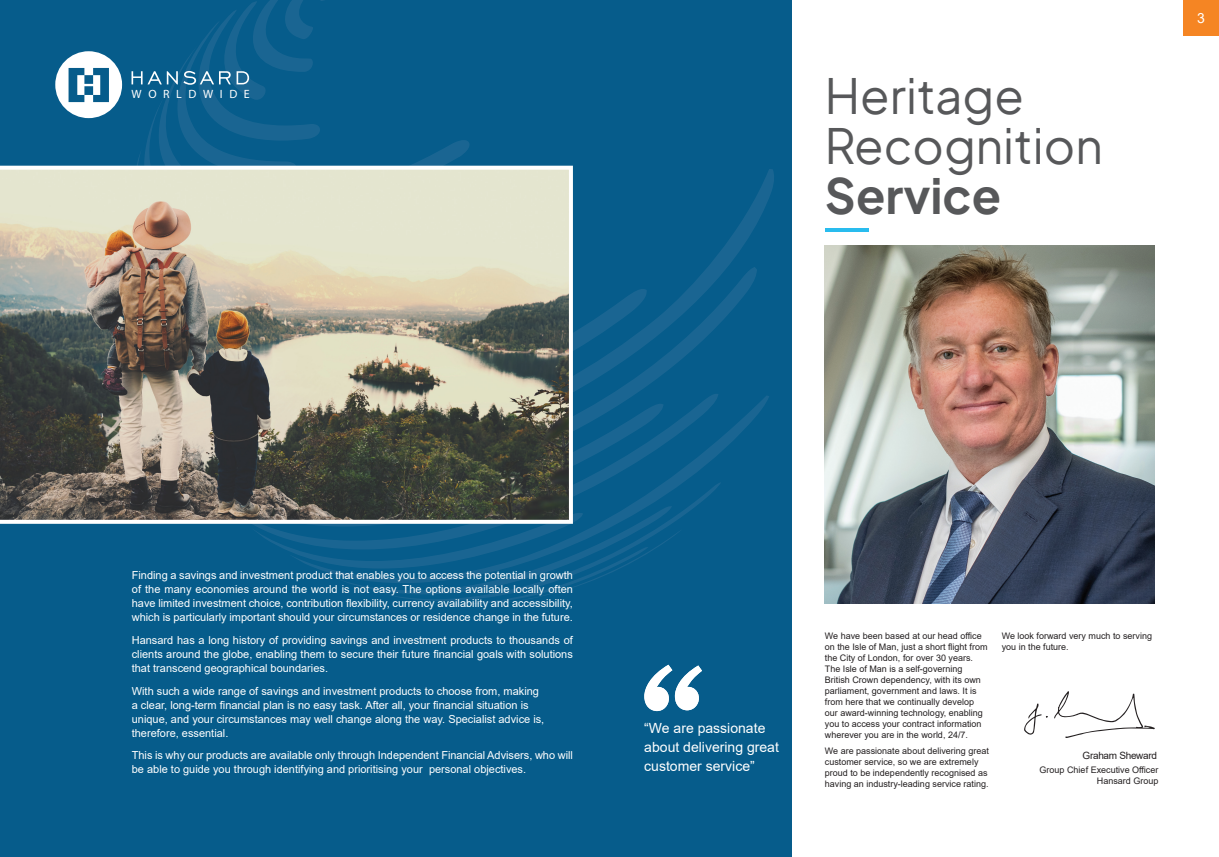
<style>
.page{position:relative;width:1219px;height:857px;background:#fff}
.page>*{position:absolute;margin:0;border:0;box-sizing:border-box;transform-origin:0 0}
.Titles_White{font:48px "Plus Jakarta Sans";color:#57585a}
.Titles_White-2{font:700 48px "Plus Jakarta Sans";color:#57585a}
.middle_size_intro{font:14px/19px "Arial";color:#fff}
.t1{font:12px "Myriad Pro";letter-spacing:.55em;color:#fff}
.MIDDLE_SIZE_PARA{font:11px/14px "Arial";color:#fff;text-align:justify}
.Subtitles_White{font:10px "Arial";letter-spacing:-.03em;color:#231f20}
.large_para_text{font:9px/11px "Arial";color:#231f20}
</style>
<div class="page">
<div style="left:0;top:0;width:792px;height:856px;background:#065c8b"></div>
<svg style="left:123px;top:0;width:651px;height:604px"></svg>
<img style="left:825px;top:245px;width:330px;height:358px">
<svg style="left:1024px;top:703px;width:24px;height:31px"></svg>
<svg style="left:1054px;top:691px;width:101px;height:46px"></svg>
<svg style="left:644px;top:664px;width:58px;height:46px"></svg>
<svg style="left:55px;top:51px;width:67px;height:67px"></svg>
<svg style="left:132px;top:71px;width:99px;height:14px"></svg>
<svg style="left:237px;top:71px;width:12px;height:13px"></svg>
<img style="left:0;top:166px;width:573px;height:357px">
<hr style="left:825px;top:228px;width:43px;height:3px;background:#29bcee">
<div style="left:1183px;top:0;width:36px;height:36px;background:#f58523"></div>
<p class="t1" style="left:132px;top:86px;width:120px">WORLDWIDE</p>
<p class="Titles_White" style="left:825px;top:56px;width:200px">Heritage</p>
<p class="Titles_White" style="left:825px;top:106px;width:279px">Recognition</p>
<p class="Titles_White-2" style="left:825px;top:153px;width:178px">Service</p>
<p class="middle_size_intro" style="left:1197px;top:8px;width:9px">3</p>
<p class="MIDDLE_SIZE_PARA" style="left:132px;top:568px;width:443px">Finding a savings and investment product that enables you to access the potential in growth of the many economies around the world is not easy. The options available locally often have limited investment choice, contribution flexibility, currency availability and accessibility, which is particularly important should your circumstances or residence change in the future.</p>
<p class="MIDDLE_SIZE_PARA" style="left:132px;top:632px;width:443px">Hansard has a long history of providing savings and investment products to thousands of clients around the globe, enabling them to secure their future financial goals with solutions that transcend geographical boundaries.</p>
<p class="MIDDLE_SIZE_PARA" style="left:132px;top:683px;width:409px">With such a wide range of savings and investment products to choose from, making</p>
<p class="MIDDLE_SIZE_PARA" style="left:132px;top:697px;width:398px">a clear, long-term financial plan is no easy task. After all, your financial situation is</p>
<p class="MIDDLE_SIZE_PARA" style="left:132px;top:711px;width:414px">unique, and your circumstances may well change along the way. Specialist advice is,</p>
<p class="MIDDLE_SIZE_PARA" style="left:132px;top:725px;width:98px">therefore, essential.</p>
<p class="MIDDLE_SIZE_PARA" style="left:132px;top:747px;width:443px">This is why our products are available only through Independent Financial Advisers, who will be able to guide you through identifying and prioritising your personal objectives.</p>
<p class="middle_size_intro" style="left:644px;top:717px;width:136px">“We are passionate about delivering great customer service”</p>
<p class="large_para_text" style="left:825px;top:629px;width:164px">We have been based at our head office on the Isle of Man, just a short flight from the City of London, for over 30 years.<br>The Isle of Man is a self-governing British Crown dependency, with its own parliament, government and laws. It is from here that we continually develop our award-winning technology, enabling you to access your contract information wherever you are in the world, 24/7.</p>
<p class="large_para_text" style="left:825px;top:745px;width:165px">We are passionate about delivering great customer service, so we are extremely proud to be independently recognised as having an industry-leading service rating.</p>
<p class="large_para_text" style="left:1002px;top:629px;width:152px">We look forward very much to serving you in the future.</p>
<p class="Subtitles_White" style="left:1083px;top:747px;width:76px">Graham Sheward</p>
<p class="large_para_text" style="left:1040px;top:763px;width:120px">Group Chief Executive Officer</p>
<p class="large_para_text" style="left:1097px;top:774px;width:63px">Hansard Group</p>
</div>
